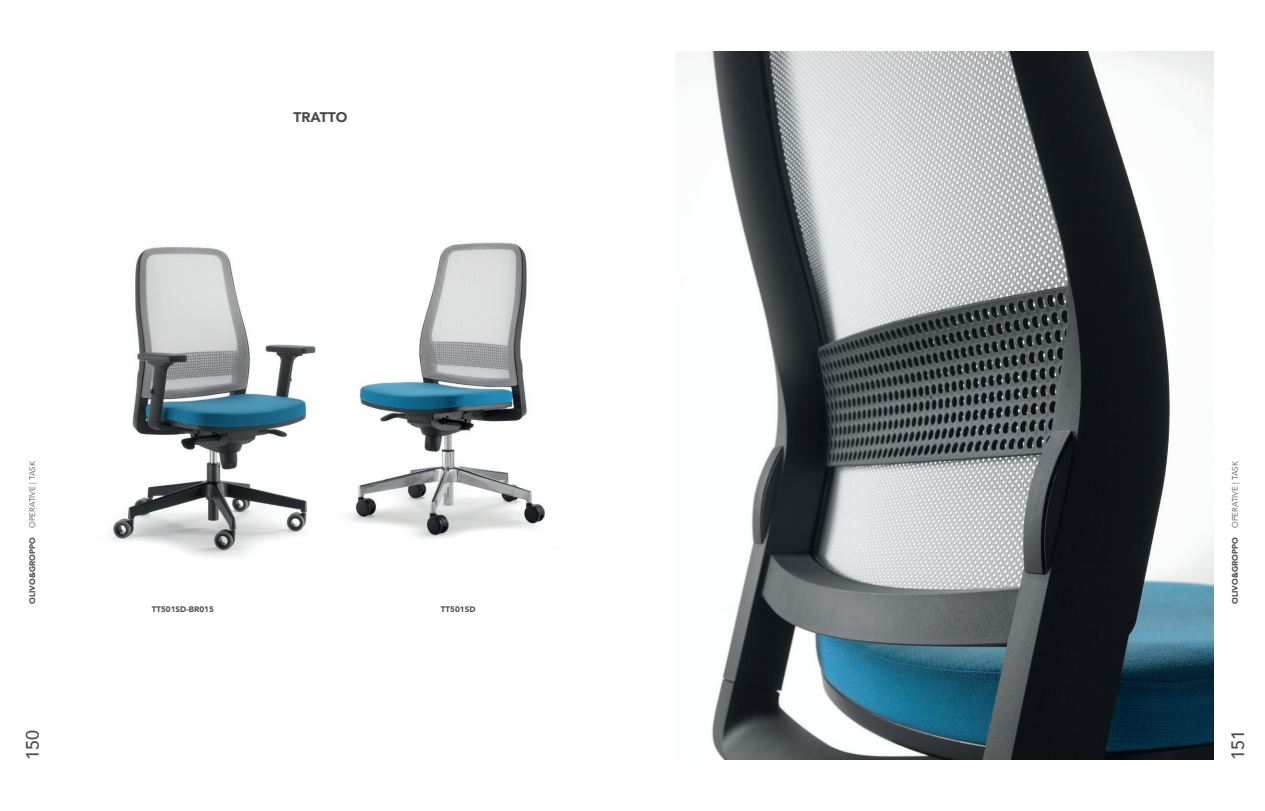
<style>
.page{position:relative;width:1265px;height:811px;background:#fff}
.page>*{position:absolute;margin:0;border:0;box-sizing:border-box;transform-origin:0 0}
.t1{font:500 18px "Avenir";color:#4b4c4d}
.t2{font:900 14px "Avenir";color:#4b4c4d}
.t3{font:300 8px "Avenir";color:#4b4c4d}
.t4{font:900 8px "Avenir";letter-spacing:.01em;color:#4b4c4d}
.s1{font-weight:900}
</style>
<div class="page">
<img style="left:675px;top:51px;width:538px;height:709px">
<img style="left:111px;top:245px;width:205px;height:312px">
<img style="left:346px;top:242px;width:199px;height:297px">
<h2 class="t2" style="left:293px;top:105px;width:55px">TRATTO</h2>
<p class="t3" style="left:28px;top:604px;width:144px;rotate:-90deg"><span class="s1">OLIVO&amp;GROPPO</span> OPERATIVE | TASK</p>
<h1 class="t1" style="left:17px;top:760px;width:32px;rotate:-90deg">150</h1>
<p class="t4" style="left:152px;top:602px;width:63px">TT501SD-BR015</p>
<p class="t4" style="left:441px;top:602px;width:36px">TT501SD</p>
<p class="t3" style="left:1230px;top:604px;width:144px;rotate:-90deg"><span class="s1">OLIVO&amp;GROPPO</span> OPERATIVE | TASK</p>
<h1 class="t1" style="left:1222px;top:760px;width:32px;rotate:-90deg">151</h1>
</div>
